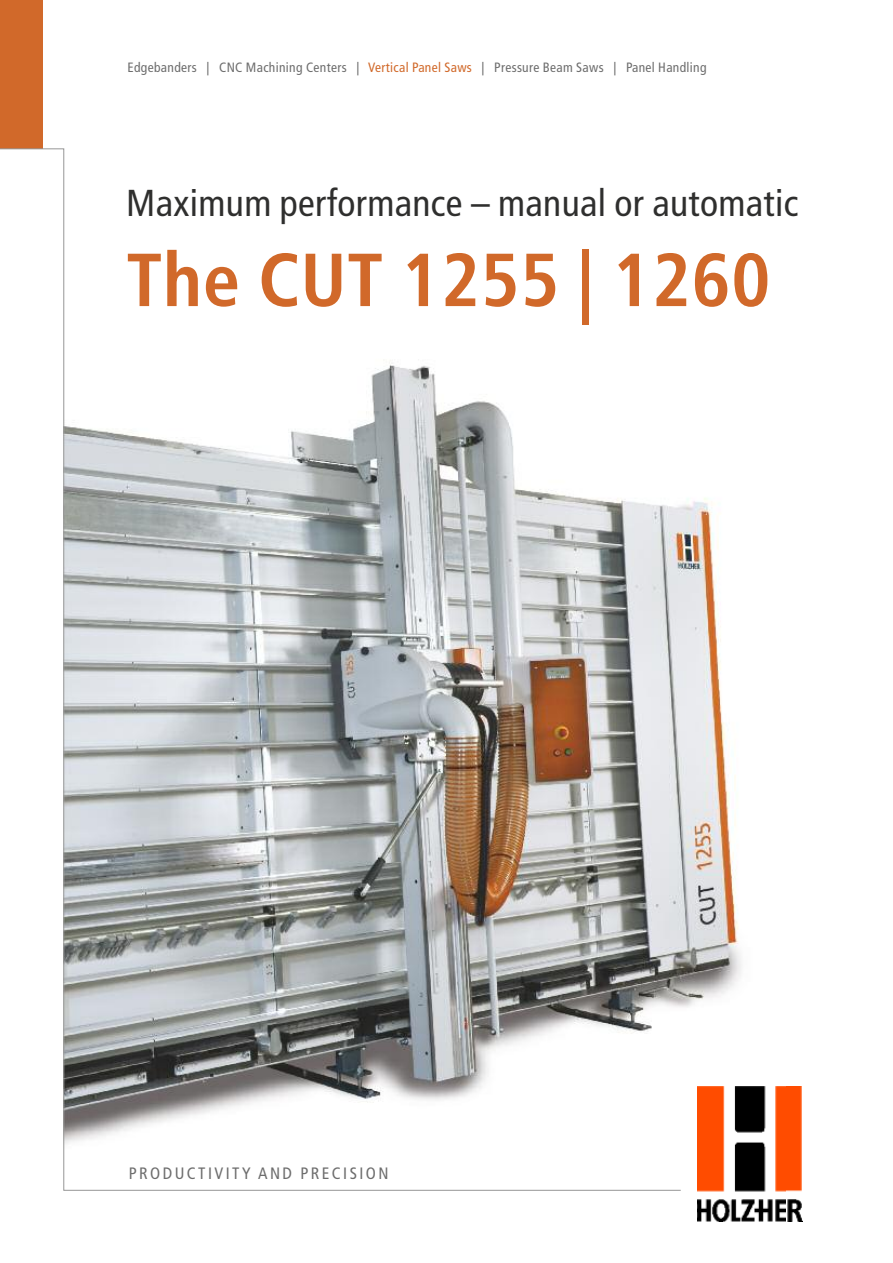
<style>
.page{position:relative;width:893px;height:1263px;background:#fff}
.page>*{position:absolute;margin:0;border:0;box-sizing:border-box;transform-origin:0 0}
.t1{font:700 condensed 75px "Frutiger";letter-spacing:.01em;color:#d1692a}
.t2{font:condensed 37.5px "Frutiger";letter-spacing:.01em;color:#2f2f2e}
.t3{font:condensed 16.5px "Frutiger";letter-spacing:.15em;color:#6d6d6d}
.t4{font:condensed 13.5px "Frutiger";letter-spacing:.025em;color:#6d6d6d}
.s1{color:#d1692a}
</style>
<div class="page">
<img style="left:65px;top:362px;width:720px;height:860px">
<div style="left:0;top:0;width:43px;height:149px;background:#d1692a"></div>
<svg style="left:0;top:148px;width:65px;height:357px"></svg>
<img style="left:697px;top:1086px;width:105px;height:135px">
<svg style="left:63px;top:505px;width:618px;height:686px"></svg>
<p class="t4" style="left:128px;top:61px;width:580px">Edgebanders | CNC Machining Centers | <span class="s1">Vertical Panel Saws</span> | Pressure Beam Saws | Panel Handling</p>
<h2 class="t2" style="left:126px;top:188px;width:674px">Maximum performance – manual or automatic</h2>
<h1 class="t1" style="left:126px;top:250px;width:646px">The CUT 1255 | 1260</h1>
<p class="t3" style="left:129px;top:1166px;width:261px">PRODUCTIVITY AND PRECISION</p>
</div>
